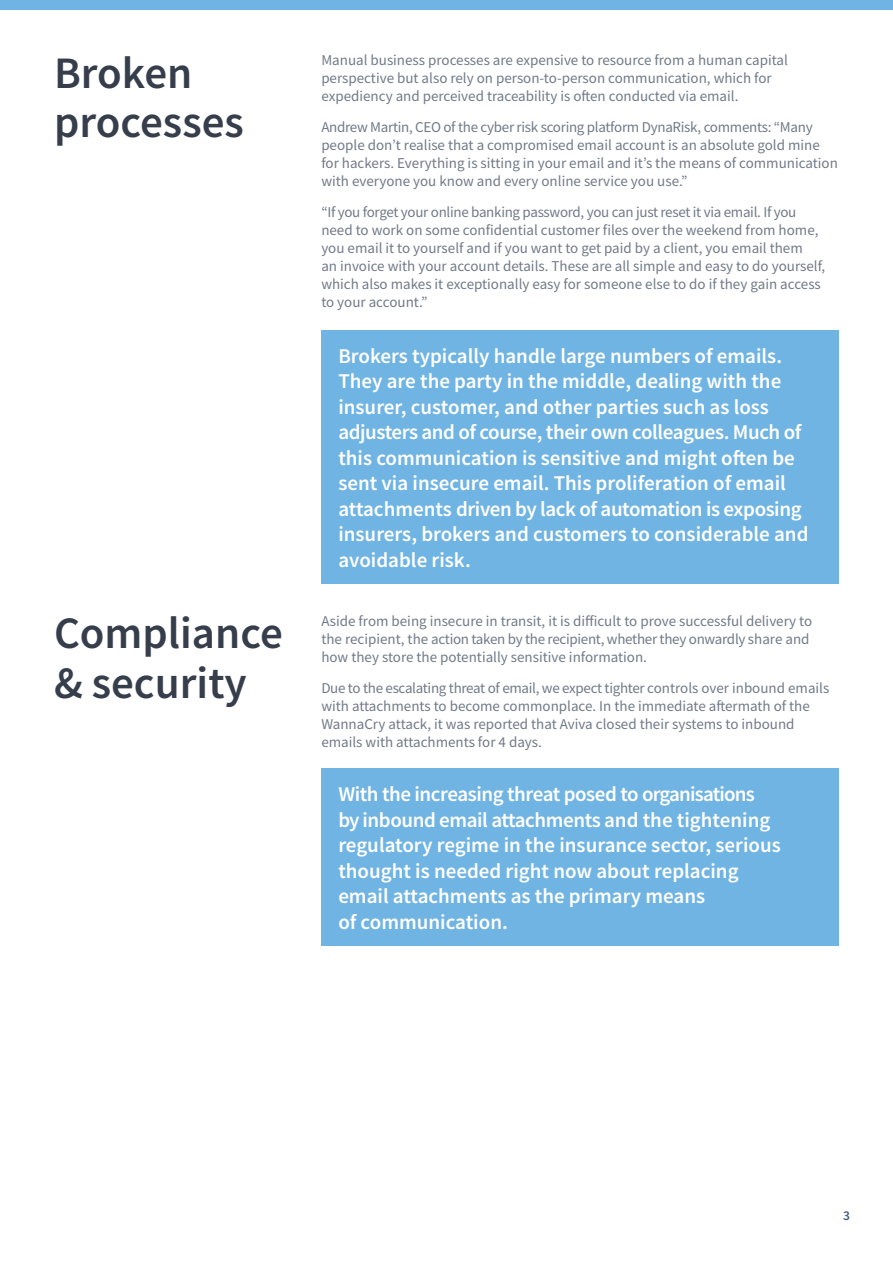
<style>
.page{position:relative;width:893px;height:1263px;background:#fff}
.page>*{position:absolute;margin:0;border:0;box-sizing:border-box;transform-origin:0 0}
.t1{font:600 45px/49.5px "Source Sans Pro";color:#363e4c}
.t2{font:600 21px/25.5px "Source Sans Pro";color:#fff}
.t3{font:15px/18px "Source Sans Pro";color:#717a88}
.t4{font:600 13.5px "Source Sans Pro";color:#435b7e}
</style>
<div class="page">
<div style="left:0;top:0;width:893px;height:10px;background:#70b4e3"></div>
<div style="left:321px;top:330px;width:518px;height:254px;background:#70b4e3"></div>
<div style="left:321px;top:769px;width:518px;height:177px;background:#70b4e3"></div>
<h1 class="t1" style="left:54px;top:48px;width:191px">Broken processes</h1>
<h1 class="t1" style="left:54px;top:608px;width:230px">Compliance &amp; security</h1>
<p class="t3" style="left:321px;top:51px;width:468px">Manual business processes are expensive to resource from a human capital perspective but also rely on person-to-person communication, which for expediency and perceived traceability is often conducted via email.</p>
<p class="t3" style="left:321px;top:118px;width:518px">Andrew Martin, CEO of the cyber risk scoring platform DynaRisk, comments: “Many people don’t realise that a compromised email account is an absolute gold mine for hackers. Everything is sitting in your email and it’s the means of communication with everyone you know and every online service you use.”</p>
<p class="t3" style="left:321px;top:203px;width:505px">“If you forget your online banking password, you can just reset it via email. If you need to work on some confidential customer files over the weekend from home, you email it to yourself and if you want to get paid by a client, you email them<br>an invoice with your account details. These are all simple and easy to do yourself, which also makes it exceptionally easy for someone else to do if they gain access to your account.”</p>
<p class="t2" style="left:338px;top:343px;width:472px">Brokers typically handle large numbers of emails.<br>They are the party in the middle, dealing with the insurer, customer, and other parties such as loss adjusters and of course, their own colleagues. Much of this communication is sensitive and might often be sent via insecure email. This proliferation of email attachments driven by lack of automation is exposing insurers, brokers and customers to considerable and avoidable risk.</p>
<p class="t3" style="left:321px;top:612px;width:492px">Aside from being insecure in transit, it is difficult to prove successful delivery to the recipient, the action taken by the recipient, whether they onwardly share and how they store the potentially sensitive information.</p>
<p class="t3" style="left:321px;top:678px;width:510px">Due to the escalating threat of email, we expect tighter controls over inbound emails with attachments to become commonplace. In the immediate aftermath of the WannaCry attack, it was reported that Aviva closed their systems to inbound emails with attachments for 4 days.</p>
<p class="t2" style="left:338px;top:781px;width:444px">With the increasing threat posed to organisations by inbound email attachments and the tightening regulatory regime in the insurance sector, serious thought is needed right now about replacing email attachments as the primary means<br>of communication.</p>
<p class="t4" style="left:843px;top:1206px;width:8px">3</p>
</div>
